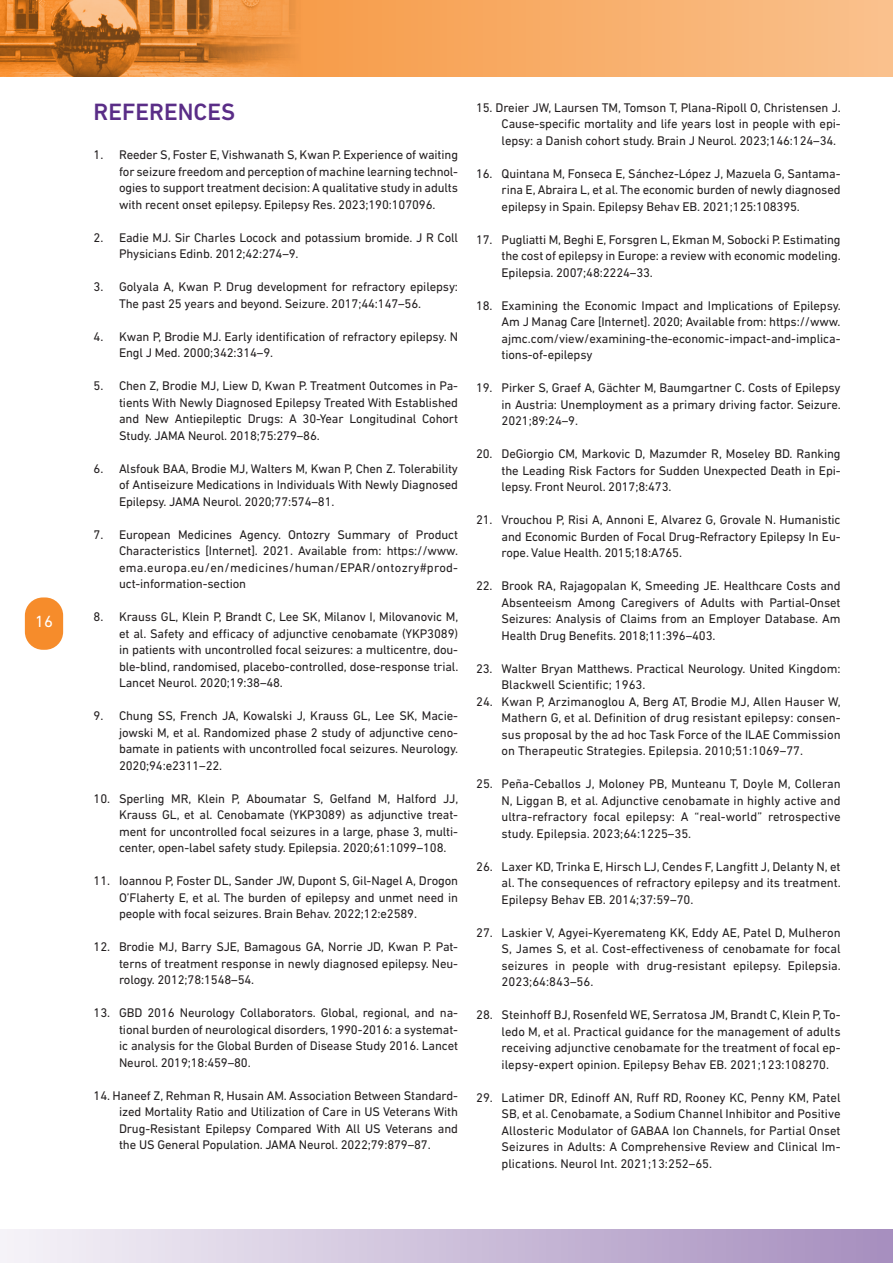
<style>
.page{position:relative;width:893px;height:1263px;background:#fff}
.page>*{position:absolute;margin:0;border:0;box-sizing:border-box;transform-origin:0 0}
.Heading_1{font:500 24px "DIN Next LT Pro";color:#5a2d87}
.t1{font:16.5px "DIN Next LT Pro";color:#fff}
.t2{font:12.75px/16.5px "DIN Next LT Pro";letter-spacing:-.01em;color:#231f20;text-align:justify}
</style>
<div class="page">
<div style="left:25px;top:597px;width:38px;height:53px;background:#f68c2b;border-radius:18px"></div>
<svg style="left:0;top:0;width:893px;height:77px;background:#eb9f59"></svg>
<div style="left:0;top:1230px;width:893px;height:33px;background:linear-gradient(to right,#f6f3f8,#a68dbe)"></div>
<p class="t1" style="left:35px;top:612px;width:19px">16</p>
<p class="Heading_1" style="left:94px;top:98px;width:143px">REFERENCES</p>
<p class="t2" style="left:119px;top:146px;width:341px;text-indent:-26px">1. Reeder S, Foster E, Vishwanath S, Kwan P. Experience of waiting for seizure freedom and perception of machine learning technol&shy;ogies to support treatment decision: A qualitative study in adults with recent onset epilepsy. Epilepsy Res. 2023;190:107096.</p>
<p class="t2" style="left:119px;top:229px;width:341px;text-indent:-26px">2. Eadie MJ. Sir Charles Locock and potassium bromide. J R Coll<br>Physicians Edinb. 2012;42:274–9.</p>
<p class="t2" style="left:119px;top:278px;width:340px;text-indent:-26px">3. Golyala A, Kwan P. Drug development for refractory epilepsy:<br>The past 25 years and beyond. Seizure. 2017;44:147–56.</p>
<p class="t2" style="left:119px;top:328px;width:340px;text-indent:-26px">4. Kwan P, Brodie MJ. Early identification of refractory epilepsy. N<br>Engl J Med. 2000;342:314–9.</p>
<p class="t2" style="left:119px;top:377px;width:341px;text-indent:-26px">5. Chen Z, Brodie MJ, Liew D, Kwan P. Treatment Outcomes in Pa&shy;tients With Newly Diagnosed Epilepsy Treated With Established and New Antiepileptic Drugs: A 30-Year Longitudinal Cohort Study. JAMA Neurol. 2018;75:279–86.</p>
<p class="t2" style="left:119px;top:460px;width:340px;text-indent:-26px">6. Alsfouk BAA, Brodie MJ, Walters M, Kwan P, Chen Z. Tolerability of Antiseizure Medications in Individuals With Newly Diagnosed Epilepsy. JAMA Neurol. 2020;77:574–81.</p>
<p class="t2" style="left:119px;top:526px;width:341px;text-indent:-26px">7. European Medicines Agency. Ontozry Summary of Product Characteristics [Internet]. 2021. Available from: https://www. ema.europa.eu/en/medicines/human/EPAR/ontozry#prod&shy;uct-information-section</p>
<p class="t2" style="left:119px;top:608px;width:341px;text-indent:-26px">8. Krauss GL, Klein P, Brandt C, Lee SK, Milanov I, Milovanovic M, et al. Safety and efficacy of adjunctive cenobamate (YKP3089) in patients with uncontrolled focal seizures: a multicentre, dou&shy;ble-blind, randomised, placebo-controlled, dose-response trial.<br>Lancet Neurol. 2020;19:38–48.</p>
<p class="t2" style="left:119px;top:707px;width:341px;text-indent:-26px">9. Chung SS, French JA, Kowalski J, Krauss GL, Lee SK, Macie&shy;jowski M, et al. Randomized phase 2 study of adjunctive ceno&shy;bamate in patients with uncontrolled focal seizures. Neurology.<br>2020;94:e2311–22.</p>
<p class="t2" style="left:119px;top:790px;width:341px;text-indent:-26px">10. Sperling MR, Klein P, Aboumatar S, Gelfand M, Halford JJ, Krauss GL, et al. Cenobamate (YKP3089) as adjunctive treat&shy;ment for uncontrolled focal seizures in a large, phase 3, multi&shy;center, open-label safety study. Epilepsia. 2020;61:1099–108.</p>
<p class="t2" style="left:119px;top:872px;width:341px;text-indent:-26px">11. Ioannou P, Foster DL, Sander JW, Dupont S, Gil-Nagel A, Drogon O’Flaherty E, et al. The burden of epilepsy and unmet need in people with focal seizures. Brain Behav. 2022;12:e2589.</p>
<p class="t2" style="left:119px;top:938px;width:340px;text-indent:-26px">12. Brodie MJ, Barry SJE, Bamagous GA, Norrie JD, Kwan P. Pat&shy;terns of treatment response in newly diagnosed epilepsy. Neu&shy;rology. 2012;78:1548–54.</p>
<p class="t2" style="left:119px;top:1004px;width:341px;text-indent:-26px">13. GBD 2016 Neurology Collaborators. Global, regional, and na&shy;tional burden of neurological disorders, 1990-2016: a systemat&shy;ic analysis for the Global Burden of Disease Study 2016. Lancet Neurol. 2019;18:459–80.</p>
<p class="t2" style="left:119px;top:1087px;width:340px;text-indent:-26px">14. Haneef Z, Rehman R, Husain AM. Association Between Standard&shy;ized Mortality Ratio and Utilization of Care in US Veterans With Drug-Resistant Epilepsy Compared With All US Veterans and the US General Population. JAMA Neurol. 2022;79:879–87.</p>
<p class="t2" style="left:502px;top:99px;width:341px;text-indent:-26px">15. Dreier JW, Laursen TM, Tomson T, Plana-Ripoll O, Christensen J.<br>Cause-specific mortality and life years lost in people with epi&shy;lepsy: a Danish cohort study. Brain J Neurol. 2023;146:124–34.</p>
<p class="t2" style="left:502px;top:165px;width:340px;text-indent:-26px">16. Quintana M, Fonseca E, Sánchez-López J, Mazuela G, Santama&shy;rina E, Abraira L, et al. The economic burden of newly diagnosed epilepsy in Spain. Epilepsy Behav EB. 2021;125:108395.</p>
<p class="t2" style="left:502px;top:231px;width:341px;text-indent:-26px">17. Pugliatti M, Beghi E, Forsgren L, Ekman M, Sobocki P. Estimating the cost of epilepsy in Europe: a review with economic modeling.<br>Epilepsia. 2007;48:2224–33.</p>
<p class="t2" style="left:502px;top:297px;width:341px;text-indent:-26px">18. Examining the Economic Impact and Implications of Epilepsy.<br>Am J Manag Care [Internet]. 2020; Available from: https://www. ajmc.com/view/examining-the-economic-impact-and-implica&shy;tions-of-epilepsy</p>
<p class="t2" style="left:502px;top:379px;width:341px;text-indent:-26px">19. Pirker S, Graef A, Gächter M, Baumgartner C. Costs of Epilepsy in Austria: Unemployment as a primary driving factor. Seizure.<br>2021;89:24–9.</p>
<p class="t2" style="left:502px;top:445px;width:340px;text-indent:-26px">20. DeGiorgio CM, Markovic D, Mazumder R, Moseley BD. Ranking the Leading Risk Factors for Sudden Unexpected Death in Epi&shy;lepsy. Front Neurol. 2017;8:473.</p>
<p class="t2" style="left:502px;top:511px;width:340px;text-indent:-26px">21. Vrouchou P, Risi A, Annoni E, Alvarez G, Grovale N. Humanistic and Economic Burden of Focal Drug-Refractory Epilepsy In Eu&shy;rope. Value Health. 2015;18:A765.</p>
<p class="t2" style="left:502px;top:577px;width:341px;text-indent:-26px">22. Brook RA, Rajagopalan K, Smeeding JE. Healthcare Costs and Absenteeism Among Caregivers of Adults with Partial-Onset Seizures: Analysis of Claims from an Employer Database. Am Health Drug Benefits. 2018;11:396–403.</p>
<p class="t2" style="left:502px;top:660px;width:340px;text-indent:-26px">23. Walter Bryan Matthews. Practical Neurology. United Kingdom:<br>Blackwell Scientific; 1963.</p>
<p class="t2" style="left:502px;top:693px;width:341px;text-indent:-26px">24. Kwan P, Arzimanoglou A, Berg AT, Brodie MJ, Allen Hauser W, Mathern G, et al. Definition of drug resistant epilepsy: consen&shy;sus proposal by the ad hoc Task Force of the ILAE Commission on Therapeutic Strategies. Epilepsia. 2010;51:1069–77.</p>
<p class="t2" style="left:502px;top:775px;width:341px;text-indent:-26px">25. Peña-Ceballos J, Moloney PB, Munteanu T, Doyle M, Colleran N, Liggan B, et al. Adjunctive cenobamate in highly active and ultra-refractory focal epilepsy: A “real-world” retrospective study. Epilepsia. 2023;64:1225–35.</p>
<p class="t2" style="left:502px;top:858px;width:341px;text-indent:-26px">26. Laxer KD, Trinka E, Hirsch LJ, Cendes F, Langfitt J, Delanty N, et al. The consequences of refractory epilepsy and its treatment.<br>Epilepsy Behav EB. 2014;37:59–70.</p>
<p class="t2" style="left:502px;top:924px;width:341px;text-indent:-26px">27. Laskier V, Agyei-Kyeremateng KK, Eddy AE, Patel D, Mulheron S, James S, et al. Cost-effectiveness of cenobamate for focal seizures in people with drug-resistant epilepsy. Epilepsia.<br>2023;64:843–56.</p>
<p class="t2" style="left:502px;top:1006px;width:340px;text-indent:-26px">28. Steinhoff BJ, Rosenfeld WE, Serratosa JM, Brandt C, Klein P, To&shy;ledo M, et al. Practical guidance for the management of adults receiving adjunctive cenobamate for the treatment of focal ep&shy;ilepsy-expert opinion. Epilepsy Behav EB. 2021;123:108270.</p>
<p class="t2" style="left:502px;top:1089px;width:340px;text-indent:-26px">29. Latimer DR, Edinoff AN, Ruff RD, Rooney KC, Penny KM, Patel SB, et al. Cenobamate, a Sodium Channel Inhibitor and Positive Allosteric Modulator of GABAA Ion Channels, for Partial Onset Seizures in Adults: A Comprehensive Review and Clinical Im&shy;plications. Neurol Int. 2021;13:252–65.</p>
</div>
